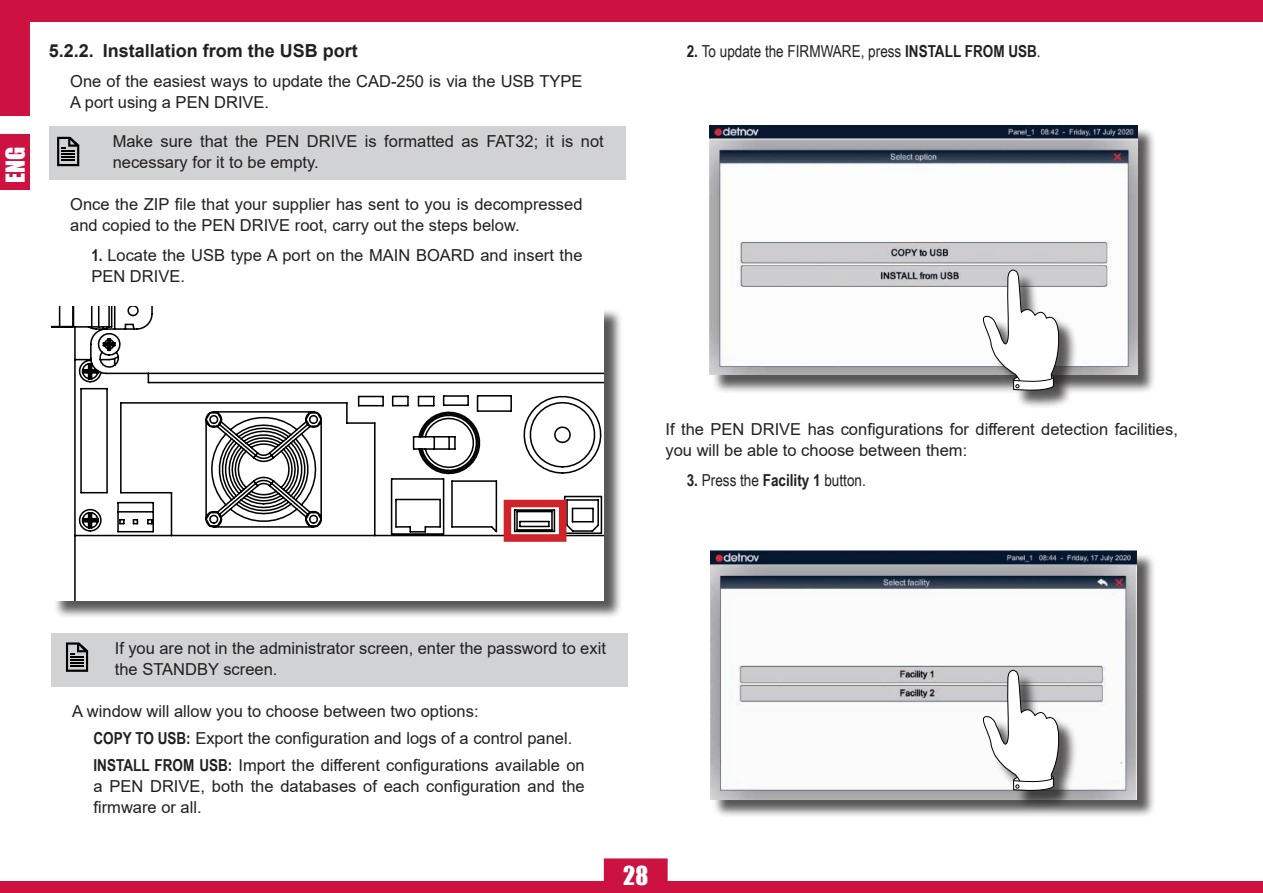
<style>
.page{position:relative;width:1263px;height:893px;background:#fff}
.page>*{position:absolute;margin:0;border:0;box-sizing:border-box;transform-origin:0 0}
.t1{font:24px "Impact";color:#fff}
.t2{font:700 18px "Arial";color:#231f20}
.t3{font:16.5px/21px "Arial";color:#231f20}
.t4{font:16.5px "Arial Narrow";color:#231f20}
.s1{font-family:"Arial Narrow";font-weight:700}
.s2{font-weight:700}
</style>
<div class="page">
<div style="left:0;top:881px;width:1263px;height:12px;background:#cd1141"></div>
<div style="left:0;top:0;width:1263px;height:21px;background:#cd1141"></div>
<div style="left:0;top:21px;width:30px;height:95px;background:#cd1141"></div>
<div style="left:0;top:134px;width:30px;height:55px;background:#cd1141"></div>
<svg style="left:603px;top:858px;width:65px;height:23px"></svg>
<div style="left:49px;top:126px;width:576px;height:54px;background:#d1d2d4"></div>
<div style="left:53px;top:308px;width:570px;height:311px;background:#231f20;opacity:.75"></div>
<svg style="left:51px;top:306px;width:553px;height:294px"></svg>
<div style="left:51px;top:633px;width:576px;height:54px;background:#d1d2d4"></div>
<div style="left:712px;top:127px;width:444px;height:267px;background:#231f20;opacity:.75"></div>
<img style="left:710px;top:125px;width:427px;height:250px">
<div style="left:712px;top:552px;width:444px;height:266px;background:#231f20;opacity:.75"></div>
<img style="left:710px;top:550px;width:427px;height:249px">
<div style="left:985px;top:272px;width:93px;height:138px;background:#231f20;opacity:.75"></div>
<svg style="left:978px;top:270px;width:82px;height:122px"></svg>
<div style="left:985px;top:672px;width:93px;height:138px;background:#231f20;opacity:.75"></div>
<svg style="left:978px;top:670px;width:82px;height:122px"></svg>
<div style="left:504px;top:500px;width:62px;height:42px;border:8px solid #d1232a"></div>
<svg style="left:57px;top:137px;width:22px;height:29px"></svg>
<svg style="left:66px;top:642px;width:22px;height:30px"></svg>
<h1 class="t1" style="left:-3px;top:183px;width:38px;rotate:-90deg">ENG</h1>
<p class="t2" style="left:49px;top:38px;width:311px">5.2.2. Installation from the USB port</p>
<p class="t3" style="left:70px;top:71px;width:514px">One of the easiest ways to update the CAD-250 is via the USB TYPE<br>A port using a PEN DRIVE.</p>
<p class="t3" style="left:113px;top:131px;width:493px">Make sure that the PEN DRIVE is formatted as FAT32; it is not necessary for it to be empty.</p>
<p class="t3" style="left:70px;top:194px;width:514px">Once the ZIP file that your supplier has sent to you is decompressed and copied to the PEN DRIVE root, carry out the steps below.</p>
<p class="t3" style="left:91px;top:245px;width:493px"><span class="s1">1.</span> Locate the USB type A port on the MAIN BOARD and insert the<br>PEN DRIVE.</p>
<p class="t4" style="left:687px;top:39px;width:355px"><span class="s2">2.</span> To update the FIRMWARE, press <span class="s2">INSTALL FROM USB</span>.</p>
<p class="t3" style="left:665px;top:419px;width:514px">If the PEN DRIVE has configurations for different detection facilities, you will be able to choose between them:</p>
<p class="t4" style="left:687px;top:468px;width:181px"><span class="s2">3.</span> Press the <span class="s2">Facility 1</span> button.</p>
<p class="t3" style="left:115px;top:638px;width:493px">If you are not in the administrator screen, enter the password to exit the STANDBY screen.</p>
<p class="t3" style="left:94px;top:698px;width:493px;line-height:27px;text-indent:-21px">A window will allow you to choose between two options:<br><span class="s1">COPY TO USB:</span> Export the configuration and logs of a control panel.<br><span class="s1">INSTALL FROM USB:</span> Import the different configurations available on</p>
<p class="t3" style="left:94px;top:776px;width:493px">a PEN DRIVE, both the databases of each configuration and the firmware or all.</p>
<h1 class="t1" style="left:623px;top:857px;width:26px">28</h1>
</div>
